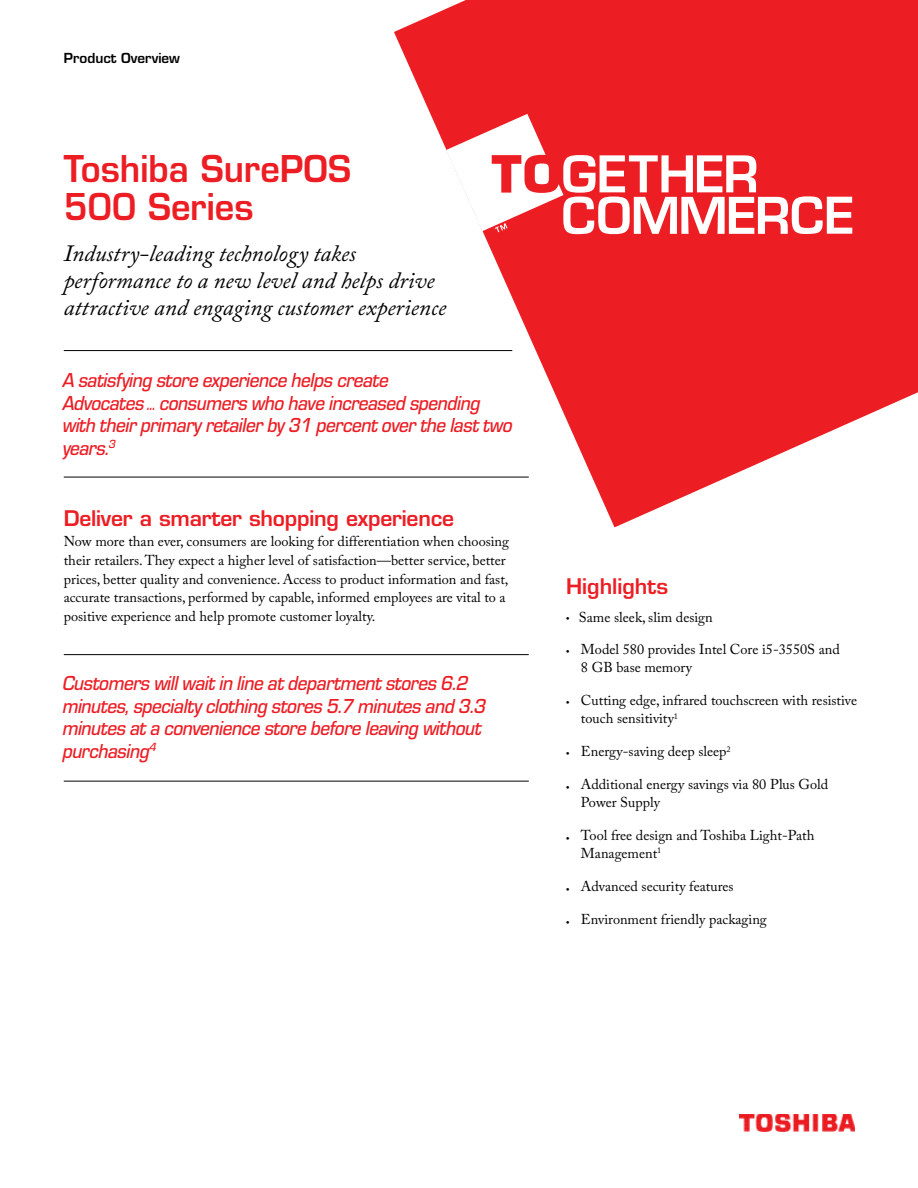
<style>
.page{position:relative;width:918px;height:1188px;background:#fff}
.page>*{position:absolute;margin:0;border:0;box-sizing:border-box;transform-origin:0 0}
.t1{font:600 36px/38.2px "Eurostile LT Std";color:#ed1d24;scale:.95 1}
.t2{font:italic 23.25px/27px "Adobe Caslon Pro";color:#000}
.t3{font:21px/22.5px "Eurostile Med Ita";letter-spacing:-.02em;color:#ed1d24;scale:.92 1}
.t4{font:600 21px "Eurostile LT Std";letter-spacing:-.01em;color:#ed1d24}
.t5{font:14.25px/18.6px "Adobe Caslon Pro";color:#000}
.t6{font:600 13.5px "Eurostile LT Std";color:#000}
.s1{color:#ed1c24}
</style>
<div class="page">
<hr style="left:64px;top:654px;width:465px;height:1px;background:#000">
<hr style="left:64px;top:781px;width:465px;height:1px;background:#000">
<svg style="left:394px;top:0;width:524px;height:527px;fill:#ed1d24"></svg>
<svg style="left:446px;top:114px;width:406px;height:120px;fill:#ed1d24"></svg>
<hr style="left:64px;top:350px;width:448px;height:1px;background:#000">
<hr style="left:64px;top:477px;width:465px;height:1px;background:#000">
<img style="left:740px;top:1114px;width:115px;height:18px">
<p class="t6" style="left:64px;top:50px;width:118px">Product Overview</p>
<h1 class="t1" style="left:64px;top:150px;width:304px">Toshiba SurePOS<br>500 Series</h1>
<h2 class="t2" style="left:64px;top:240px;width:384px">Industry-leading technology takes performance to a new level and helps drive attractive and engaging customer experience</h2>
<h3 class="t3" style="left:63px;top:368px;width:491px">A satisfying store experience helps create<br>Advocates … consumers who have increased spending with their primary retailer by 31 percent over the last <span class="s1">two years.</span><sup>3</sup></h3>
<h3 class="t4" style="left:64px;top:505px;width:392px">Deliver a smarter shopping experience</h3>
<p class="t5" style="left:64px;top:532px;width:447px">Now more than ever, consumers are looking for differentiation when choosing their retailers. They expect a higher level of satisfaction—better service, better prices, better quality and convenience. Access to product information and fast, accurate transactions, performed by capable, informed employees are vital to a positive experience and help promote customer loyalty.</p>
<h3 class="t3" style="left:63px;top:671px;width:462px">Customers will wait in line at department stores 6.2 minutes, specialty clothing stores 5.7 minutes and 3.3 minutes at a convenience store before leaving without purchasing<sup>4</sup></h3>
<h3 class="t4" style="left:566px;top:573px;width:104px">Highlights</h3>
<p class="t5" style="left:566px;top:607px;width:148px">● Same sleek, slim design</p>
<p class="t5" style="left:581px;top:641px;width:260px;line-height:18px;text-indent:-15px">● Model 580 provides Intel Core i5-3550S and<br>8 GB base memory</p>
<p class="t5" style="left:581px;top:691px;width:278px;line-height:18px;text-indent:-15px">● Cutting edge, infrared touchscreen with resistive touch sensitivity<sup>1</sup></p>
<p class="t5" style="left:566px;top:742px;width:166px">● Energy-saving deep sleep<sup>2</sup></p>
<p class="t5" style="left:581px;top:775px;width:249px;line-height:18px;text-indent:-15px">● Additional energy savings via 80 Plus Gold<br>Power Supply</p>
<p class="t5" style="left:581px;top:826px;width:235px;line-height:18px;text-indent:-15px">● Tool free design and Toshiba Light-Path<br>Management<sup>1</sup></p>
<p class="t5" style="left:566px;top:877px;width:169px">● Advanced security features</p>
<p class="t5" style="left:566px;top:910px;width:202px">● Environment friendly packaging</p>
</div>
